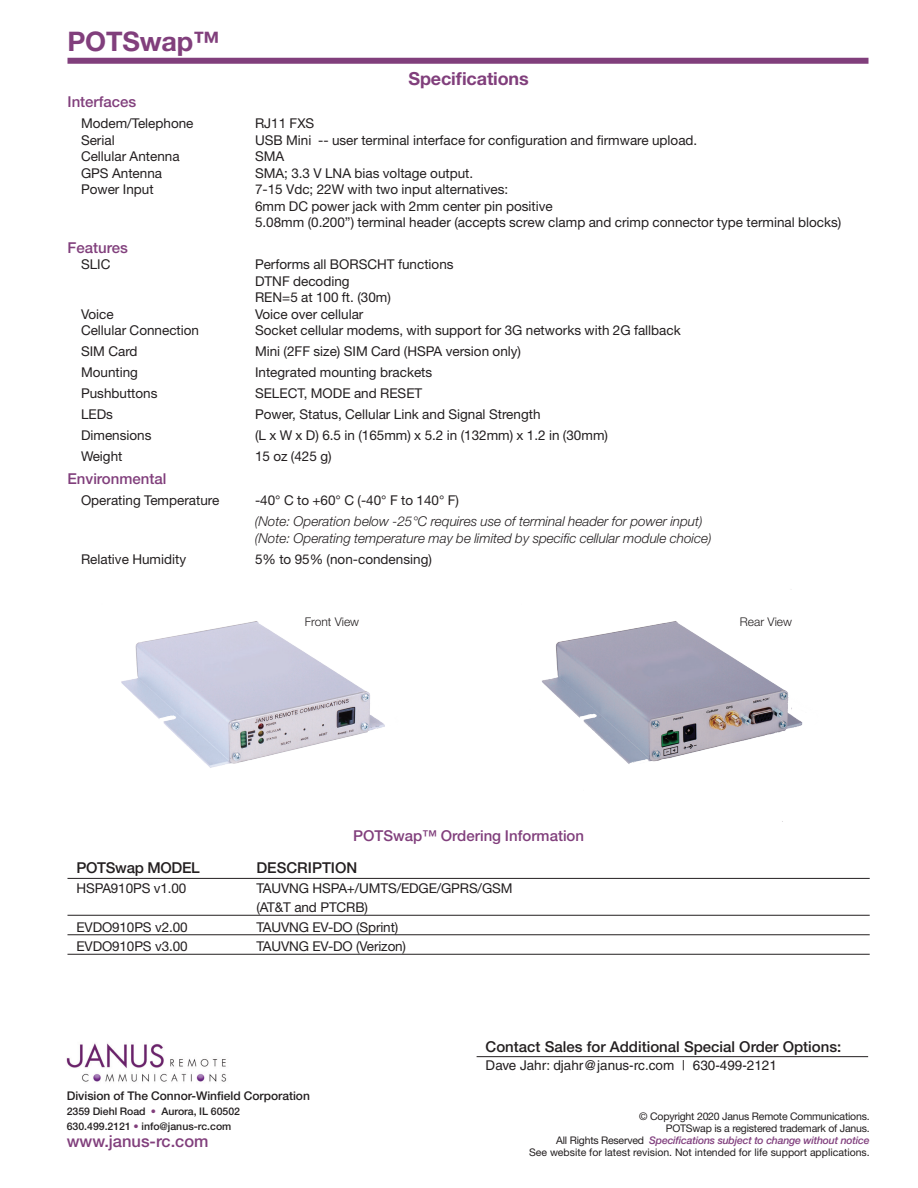
<style>
.page{position:relative;width:918px;height:1188px;background:#fff}
.page>*{position:absolute;margin:0;border:0;box-sizing:border-box;transform-origin:0 0}
.Subhead_1{font:700 27px "Helvetica Neue";letter-spacing:-.01em;color:#813f7c}
.Subhead_1_centered{font:700 18px "Helvetica Neue";letter-spacing:-.01em;color:#813f7c}
.t1{font:500 16.5px "Helvetica Neue";color:#813f7c}
.Chart_head{font:500 15px "Helvetica Neue";color:#231f20}
.Subhead_2{font:500 15px "Helvetica Neue";color:#813f7c}
.Subhead_2_Centered{font:500 15px "Helvetica Neue";color:#813f7c}
.Chart_head-2{font:500 15px "Helvetica Neue";letter-spacing:-.02em;color:#231f20}
.Bullet{font:13.5px/16.5px "Helvetica Neue";color:#231f20}
.Bullet-2{font:italic 300 13.5px/16.5px "Helvetica Neue";color:#231f20}
.Chart{font:13.5px/19.5px "Helvetica Neue";letter-spacing:-.01em;color:#231f20}
.Chart_head-3{font:13.5px "Helvetica";color:#231f20}
.t2{font:500 12px "Helvetica Neue";color:#231f20}
.Body_text_9_12{font:300 12px "Helvetica Neue";color:#231f20}
.Subhead_1_under{font:10.5px/12px "Helvetica Neue";letter-spacing:-.02em;color:#231f20;text-align:right}
.Subhead_1_under-2{font:10.5px "Helvetica Neue";color:#231f20}
.t3{font:500 10.5px "Helvetica Neue";color:#231f20}
.s1{color:#813f7c}
.s2{font-weight:500;font-style:italic;color:#81407e}
</style>
<div class="page">
<div style="left:68px;top:58px;width:800px;height:6px;background:#813f7c"></div>
<img style="left:66px;top:1043px;width:161px;height:39px">
<hr style="left:477px;top:1056px;width:391px;height:1px;background:#231f20">
<hr style="left:68px;top:878px;width:802px;height:1px;background:#231f20">
<hr style="left:68px;top:915px;width:802px;height:1px;background:#231f20">
<hr style="left:68px;top:935px;width:802px;height:1px;background:#231f20">
<hr style="left:68px;top:954px;width:802px;height:1px;background:#231f20">
<img style="left:121px;top:621px;width:264px;height:147px">
<img style="left:542px;top:589px;width:261px;height:233px">
<p class="Subhead_1" style="left:68px;top:25px;width:154px">POTSwap™</p>
<p class="Subhead_1_centered" style="left:409px;top:67px;width:122px">Specifications</p>
<p class="Subhead_2" style="left:68px;top:93px;width:70px">Interfaces</p>
<p class="Bullet" style="left:81px;top:115px;width:114px">Modem/Telephone</p>
<p class="Bullet" style="left:255px;top:115px;width:61px">RJ11 FXS</p>
<p class="Bullet" style="left:81px;top:131px;width:35px">Serial</p>
<p class="Bullet" style="left:255px;top:131px;width:444px">USB Mini -- user terminal interface for configuration and firmware upload.</p>
<p class="Bullet" style="left:81px;top:148px;width:100px">Cellular Antenna</p>
<p class="Bullet" style="left:255px;top:148px;width:31px">SMA</p>
<p class="Bullet" style="left:81px;top:164px;width:83px">GPS Antenna</p>
<p class="Bullet" style="left:255px;top:164px;width:220px">SMA; 3.3 V LNA bias voltage output.</p>
<p class="Bullet" style="left:81px;top:181px;width:74px">Power Input</p>
<p class="Bullet" style="left:255px;top:181px;width:255px">7-15 Vdc; 22W with two input alternatives:</p>
<p class="Bullet" style="left:255px;top:197px;width:299px">6mm DC power jack with 2mm center pin positive</p>
<p class="Bullet" style="left:255px;top:214px;width:588px">5.08mm (0.200”) terminal header (accepts screw clamp and crimp connector type terminal blocks)</p>
<p class="Subhead_2" style="left:68px;top:238px;width:62px">Features</p>
<p class="Bullet" style="left:81px;top:256px;width:31px">SLIC</p>
<p class="Bullet" style="left:255px;top:256px;width:200px">Performs all BORSCHT functions<br>DTNF decoding</p>
<p class="Bullet" style="left:255px;top:289px;width:137px">REN=5 at 100 ft. (30m)</p>
<p class="Bullet" style="left:81px;top:305px;width:34px">Voice</p>
<p class="Bullet" style="left:255px;top:305px;width:110px">Voice over cellular</p>
<p class="Bullet" style="left:81px;top:322px;width:120px">Cellular Connection</p>
<p class="Bullet" style="left:255px;top:322px;width:427px">Socket cellular modems, with support for 3G networks with 2G fallback</p>
<p class="Bullet" style="left:81px;top:343px;width:58px">SIM Card</p>
<p class="Bullet" style="left:255px;top:343px;width:268px">Mini (2FF size) SIM Card (HSPA version only)</p>
<p class="Bullet" style="left:81px;top:364px;width:59px">Mounting</p>
<p class="Bullet" style="left:255px;top:364px;width:179px">Integrated mounting brackets</p>
<p class="Bullet" style="left:81px;top:385px;width:78px">Pushbuttons</p>
<p class="Bullet" style="left:255px;top:385px;width:169px">SELECT, MODE and RESET</p>
<p class="Bullet" style="left:81px;top:406px;width:34px">LEDs</p>
<p class="Bullet" style="left:255px;top:406px;width:287px">Power, Status, Cellular Link and Signal Strength</p>
<p class="Bullet" style="left:81px;top:427px;width:72px">Dimensions</p>
<p class="Bullet" style="left:255px;top:427px;width:355px">(L x W x D) 6.5 in (165mm) x 5.2 in (132mm) x 1.2 in (30mm)</p>
<p class="Bullet" style="left:81px;top:448px;width:43px">Weight</p>
<p class="Bullet" style="left:255px;top:448px;width:78px">15 oz (425 g)</p>
<p class="Subhead_2" style="left:68px;top:470px;width:100px">Environmental</p>
<p class="Bullet" style="left:81px;top:492px;width:140px">Operating Temperature</p>
<p class="Bullet" style="left:255px;top:492px;width:206px">-40° C to +60° C (-40° F to 140° F)</p>
<p class="Bullet-2" style="left:255px;top:513px;width:458px">(Note: Operation below -25°C requires use of terminal header for power input) (Note: Operating temperature may be limited by specific cellular module choice)</p>
<p class="Bullet" style="left:81px;top:551px;width:107px">Relative Humidity</p>
<p class="Bullet" style="left:255px;top:551px;width:178px">5% to 95% (non-condensing)</p>
<p class="Body_text_9_12" style="left:305px;top:614px;width:56px">Front View</p>
<p class="Body_text_9_12" style="left:740px;top:614px;width:54px">Rear View</p>
<p class="Subhead_2_Centered" style="left:353px;top:827px;width:233px">POTSwap™ Ordering Information</p>
<p class="Chart_head-2" style="left:76px;top:859px;width:125px">POTSwap MODEL</p>
<p class="Chart_head" style="left:256px;top:859px;width:102px">DESCRIPTION</p>
<p class="Chart" style="left:76px;top:878px;width:111px">HSPA910PS v1.00</p>
<p class="Chart" style="left:256px;top:878px;width:258px">TAUVNG HSPA+/UMTS/EDGE/GPRS/GSM (AT&amp;T and PTCRB)</p>
<p class="Chart" style="left:76px;top:917px;width:113px">EVDO910PS v2.00</p>
<p class="Chart" style="left:256px;top:917px;width:143px">TAUVNG EV-DO (Sprint)</p>
<p class="Chart" style="left:76px;top:937px;width:113px">EVDO910PS v3.00</p>
<p class="Chart" style="left:256px;top:937px;width:151px">TAUVNG EV-DO (Verizon)</p>
<p class="t2" style="left:67px;top:1089px;width:245px">Division of The Connor-Winfield Corporation</p>
<p class="t3" style="left:67px;top:1105px;width:175px">2359 Diehl Road <span class="s1">•</span> Aurora, IL 60502</p>
<p class="t3" style="left:67px;top:1120px;width:166px">630.499.2121 <span class="s1">•</span> info@janus-rc.com</p>
<p class="t1" style="left:67px;top:1131px;width:143px">www.janus-rc.com</p>
<p class="Chart_head" style="left:486px;top:1037px;width:357px">Contact Sales for Additional Special Order Options:</p>
<p class="Chart_head-3" style="left:486px;top:1057px;width:293px">Dave Jahr: djahr@janus-rc.com | 630-499-2121</p>
<p class="Subhead_1_under" style="left:556px;top:1110px;width:315px">© Copyright 2020 Janus Remote Communications.<br>POTSwap is a registered trademark of Janus.<br>All Rights Reserved <span class="s2">Specifications subject to change without notice</span></p>
<p class="Subhead_1_under-2" style="left:529px;top:1146px;width:342px">See website for latest revision. Not intended for life support applications.</p>
</div>
